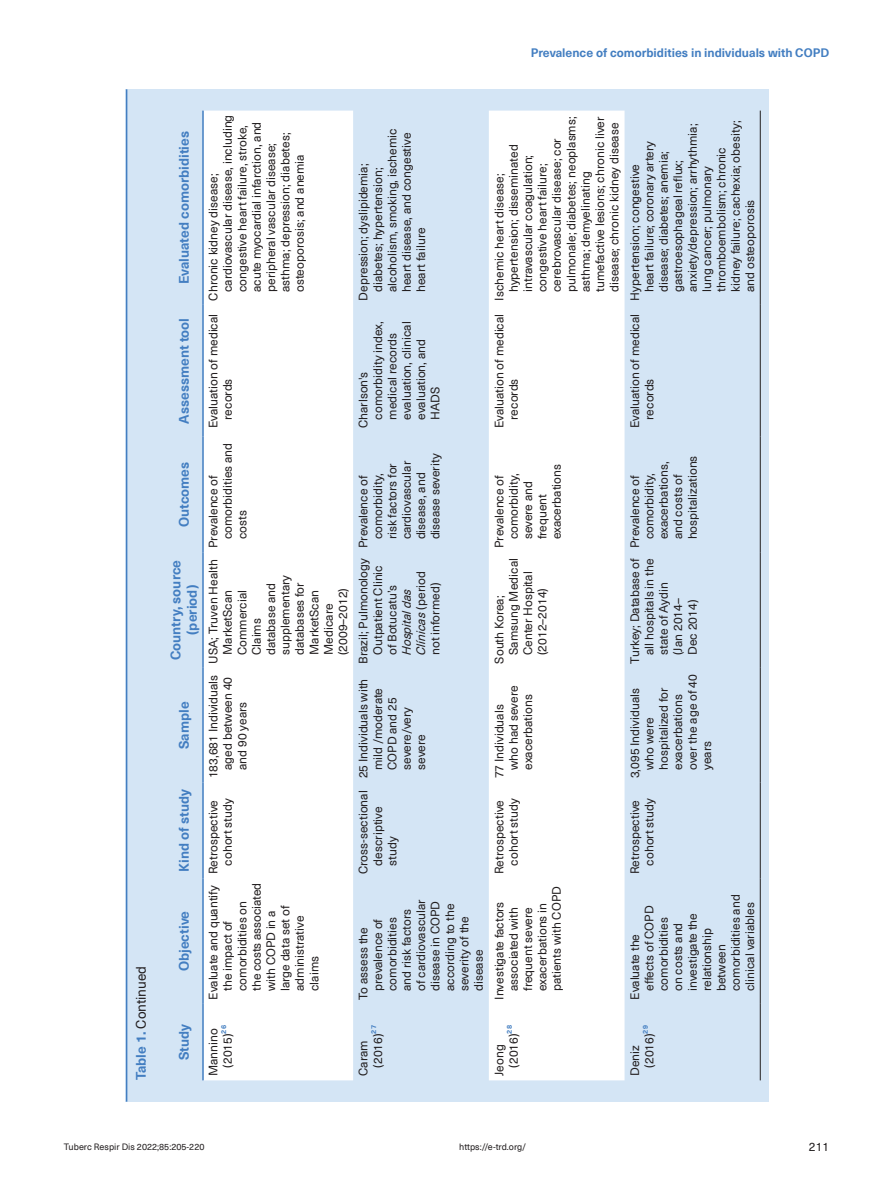
<style>
.page{position:relative;width:893px;height:1191px;background:#fff}
.page>*{position:absolute;margin:0;border:0;box-sizing:border-box;transform-origin:0 0}
.t1{font:700 13.5px/16.2px "Neue Haas Unica Pro";color:#437ec1;text-align:center}
.t2{font:13.5px "Neue Haas Unica Pro";color:#231f20}
.t3{font:12px/14.4px "Neue Haas Unica Pro";color:#231f20}
.t4{font:700 12px "Neue Haas Unica Pro";color:#437ec1}
.t5{font:italic 12px/14.4px "Neue Haas Unica Pro";color:#231f20}
.t6{font:9px "Neue Haas Unica Pro";color:#231f20}
.t7{font:700 7.05px "Neue Haas Unica Pro";color:#437ec1}
.s1{font-weight:700;color:#437ec1}
.s2{font-style:normal}
</style>
<div class="page">
<div style="left:126px;top:89px;width:643px;height:1012px;background:#d4e5f5"></div>
<hr style="left:126px;top:89px;width:1px;height:1012px;background:#437ec1">
<svg style="left:204px;top:111px;width:421px;height:969px;fill:#fff"></svg>
<hr style="left:202px;top:1003px;width:2px;height:77px;background:#437ec1">
<hr style="left:202px;top:878px;width:2px;height:125px;background:#437ec1">
<hr style="left:202px;top:782px;width:2px;height:96px;background:#437ec1">
<hr style="left:202px;top:668px;width:2px;height:114px;background:#437ec1">
<hr style="left:202px;top:552px;width:2px;height:116px;background:#437ec1">
<hr style="left:202px;top:437px;width:2px;height:115px;background:#437ec1">
<hr style="left:202px;top:305px;width:2px;height:132px;background:#437ec1">
<hr style="left:202px;top:111px;width:2px;height:194px;background:#437ec1">
<hr style="left:760px;top:1003px;width:1px;height:77px;background:#231f20">
<hr style="left:760px;top:878px;width:1px;height:125px;background:#231f20">
<hr style="left:760px;top:782px;width:1px;height:96px;background:#231f20">
<hr style="left:760px;top:668px;width:1px;height:114px;background:#231f20">
<hr style="left:760px;top:552px;width:1px;height:116px;background:#231f20">
<hr style="left:760px;top:437px;width:1px;height:115px;background:#231f20">
<hr style="left:760px;top:305px;width:1px;height:132px;background:#231f20">
<hr style="left:760px;top:111px;width:1px;height:194px;background:#231f20">
<p class="t2" style="left:133px;top:1080px;width:116px;rotate:-90deg"><span class="s1">Table 1.</span> Continued</p>
<p class="t4" style="left:531px;top:45px;width:300px">Prevalence of comorbidities in individuals with COPD</p>
<p class="t1" style="left:176px;top:284px;width:155px;rotate:-90deg">Evaluated comorbidities</p>
<p class="t1" style="left:176px;top:423px;width:107px;rotate:-90deg">Assessment tool</p>
<p class="t1" style="left:176px;top:527px;width:67px;rotate:-90deg">Outcomes</p>
<p class="t1" style="left:168px;top:660px;width:102px;rotate:-90deg">Country, source (period)</p>
<p class="t1" style="left:176px;top:749px;width:49px;rotate:-90deg">Sample</p>
<p class="t1" style="left:176px;top:871px;width:84px;rotate:-90deg">Kind of study</p>
<p class="t1" style="left:176px;top:971px;width:62px;rotate:-90deg">Objective</p>
<p class="t3" style="left:206px;top:292px;width:179px;text-indent:-9px;rotate:-90deg">Chronic kidney disease; cardiovascular disease, including congestive heart failure, stroke, acute myocardial infarction, and peripheral vascular disease; asthma; depression; diabetes; osteoporosis; and anemia</p>
<p class="t3" style="left:206px;top:420px;width:107px;text-indent:-9px;rotate:-90deg">Evaluation of medical records</p>
<p class="t3" style="left:206px;top:539px;width:98px;text-indent:-9px;rotate:-90deg">Prevalence of comorbidities and costs</p>
<p class="t3" style="left:206px;top:655px;width:97px;text-indent:-9px;rotate:-90deg">USA; Truven Health<br>MarketScan<br>Commercial<br>Claims<br>database and supplementary databases for<br>MarketScan<br>Medicare (2009–2012)</p>
<p class="t3" style="left:206px;top:770px;width:97px;text-indent:-9px;rotate:-90deg">183,681 Individuals aged between 40 and 90 years</p>
<p class="t3" style="left:206px;top:874px;width:77px;text-align:right;rotate:-90deg">Retrospective cohort study</p>
<p class="t3" style="left:206px;top:991px;width:110px;text-indent:-9px;rotate:-90deg">Evaluate and quantify the impact of comorbidities on the costs associated with COPD in a large data set of administrative claims</p>
<p class="t1" style="left:176px;top:1060px;width:38px;rotate:-90deg">Study</p>
<p class="t7" style="left:219px;top:1033px;width:10px;rotate:-90deg">26</p>
<p class="t3" style="left:206px;top:1076px;width:50px;text-align:center;rotate:-90deg">Mannino (2015)</p>
<p class="t3" style="left:356px;top:292px;width:165px;text-indent:-9px;rotate:-90deg">Depression; dyslipidemia; diabetes; hypertension; alcoholism, smoking, ischemic heart disease, and congestive heart failure</p>
<p class="t3" style="left:356px;top:420px;width:100px;text-indent:-9px;rotate:-90deg">Charlson's comorbidity index, medical records evaluation, clinical evaluation, and<br>HADS</p>
<p class="t3" style="left:356px;top:539px;width:88px;text-indent:-9px;rotate:-90deg">Prevalence of comorbidity, risk factors for cardiovascular disease, and disease severity</p>
<p class="t3" style="left:356px;top:655px;width:98px;text-indent:-9px;rotate:-90deg">Brazil; Pulmonology<br>Outpatient Clinic of Botucatu’s</p>
<p class="t5" style="left:400px;top:656px;width:86px;rotate:-90deg">Hospitaldas<br>Clínicas<span class="s2">( p e r i o d not informed)</span></p>
<p class="t3" style="left:356px;top:770px;width:93px;text-indent:-9px;rotate:-90deg">25 Individuals with mild /moderate<br>COPD and 25 severe/very severe</p>
<p class="t3" style="left:356px;top:865px;width:77px;text-indent:-9px;rotate:-90deg">Cross-sectional descriptive study</p>
<p class="t3" style="left:356px;top:991px;width:93px;text-indent:-9px;rotate:-90deg">To assess the prevalence of comorbidities and risk factors of cardiovascular disease in COPD according to the severity of the disease</p>
<p class="t7" style="left:369px;top:1033px;width:10px;rotate:-90deg">27</p>
<p class="t3" style="left:356px;top:1067px;width:35px;text-indent:-9px;rotate:-90deg">Caram (2016)</p>
<p class="t3" style="left:492px;top:292px;width:177px;text-indent:-9px;rotate:-90deg">Ischemic heart disease; hypertension; disseminated intravascular coagulation; congestive heart failure; cerebrovascular disease; cor pulmonale; diabetes; neoplasms; asthma; demyelinating tumefactive lesions; chronic liver disease; chronic kidney disease</p>
<p class="t3" style="left:492px;top:420px;width:107px;text-indent:-9px;rotate:-90deg">Evaluation of medical records</p>
<p class="t3" style="left:628px;top:292px;width:173px;text-indent:-9px;rotate:-90deg">Hypertension; congestive<br>heart failure; coronary artery disease; diabetes; anemia; gastroesophageal reflux; anxiety/depression; arrhythmia; lung cancer; pulmonary thromboembolism; chronic kidney failure; cachexia; obesity; and osteoporosis</p>
<p class="t3" style="left:628px;top:420px;width:107px;text-indent:-9px;rotate:-90deg">Evaluation of medical records</p>
<p class="t3" style="left:492px;top:539px;width:77px;text-indent:-9px;rotate:-90deg">Prevalence of comorbidity, severe and frequent exacerbations</p>
<p class="t3" style="left:492px;top:655px;width:98px;text-indent:-9px;rotate:-90deg">South Korea;<br>Samsung Medical<br>Center Hospital (2012–2014)</p>
<p class="t3" style="left:492px;top:770px;width:86px;text-indent:-9px;rotate:-90deg">77 Individuals who had severe exacerbations</p>
<p class="t3" style="left:492px;top:874px;width:77px;text-align:right;rotate:-90deg">Retrospective cohort study</p>
<p class="t3" style="left:492px;top:991px;width:106px;text-indent:-9px;rotate:-90deg">Investigate factors associated with frequent severe exacerbations in patients with COPD</p>
<p class="t7" style="left:505px;top:1033px;width:10px;rotate:-90deg">28</p>
<p class="t3" style="left:492px;top:1067px;width:35px;text-indent:-9px;rotate:-90deg">Jeong (2016)</p>
<p class="t3" style="left:628px;top:539px;width:85px;text-indent:-9px;rotate:-90deg">Prevalence of comorbidity, exacerbations, and costs of hospitalizations</p>
<p class="t3" style="left:628px;top:655px;width:98px;text-indent:-9px;rotate:-90deg">Turkey; Database of all hospitals in the state of Aydin<br>(Jan 2014–<br>Dec 2014)</p>
<p class="t3" style="left:628px;top:770px;width:97px;text-indent:-9px;rotate:-90deg">3,095 Individuals who were hospitalized for exacerbations over the age of 40 years</p>
<p class="t3" style="left:628px;top:874px;width:77px;text-align:right;rotate:-90deg">Retrospective cohort study</p>
<p class="t3" style="left:628px;top:991px;width:98px;text-indent:-9px;rotate:-90deg">Evaluate the<br>effects of COPD comorbidities<br>on costs and investigate the relationship between comorbidities and clinical variables</p>
<p class="t7" style="left:641px;top:1033px;width:10px;rotate:-90deg">29</p>
<p class="t3" style="left:628px;top:1067px;width:35px;text-indent:-9px;rotate:-90deg">Deniz (2016)</p>
<p class="t6" style="left:64px;top:1141px;width:142px">Tuberc Respir Dis 2022;85:205-220</p>
<p class="t6" style="left:459px;top:1141px;width:69px">https://e-trd.org/</p>
<p class="t3" style="left:809px;top:1139px;width:22px">211</p>
</div>
